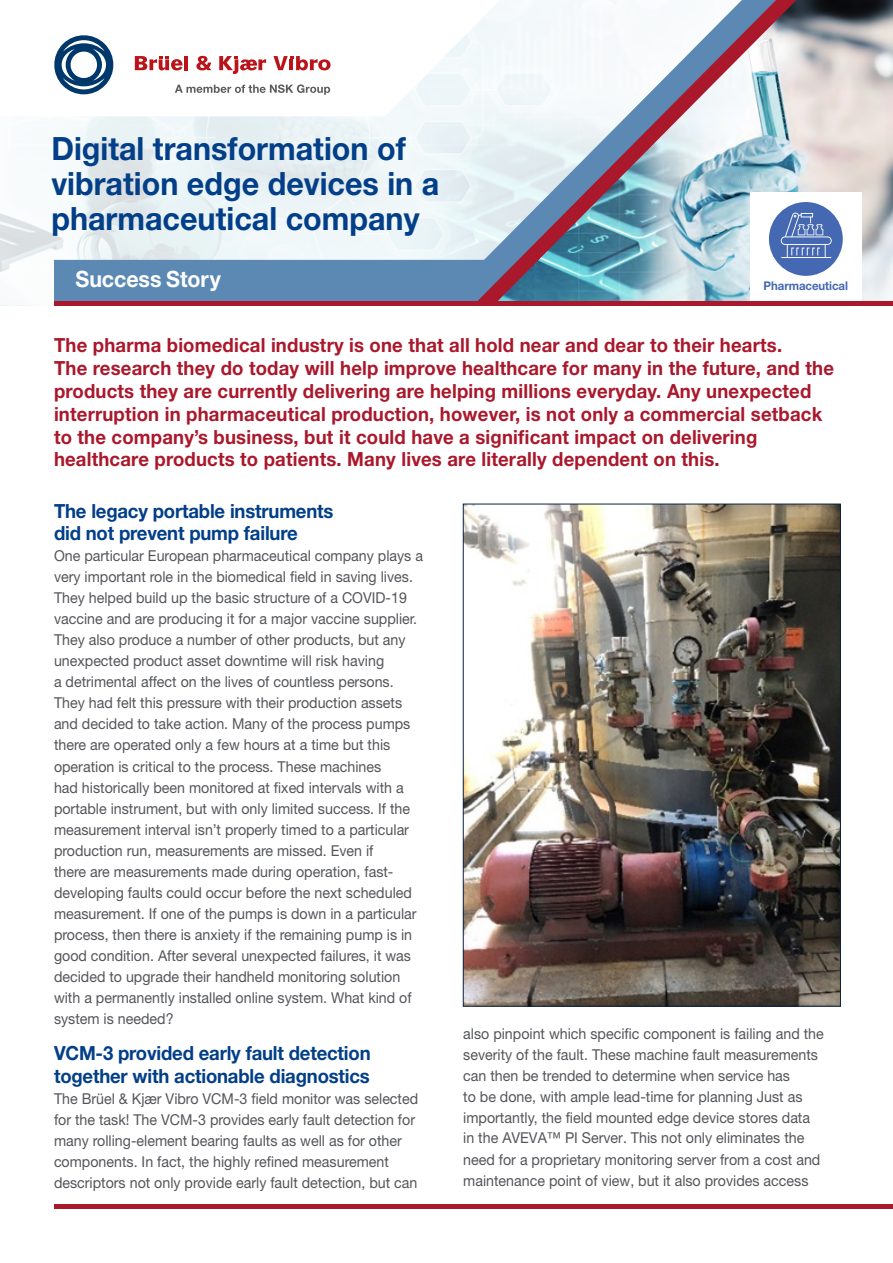
<style>
.page{position:relative;width:893px;height:1263px;background:#fff}
.page>*{position:absolute;margin:0;border:0;box-sizing:border-box;transform-origin:0 0}
.t1{font:700 32.1px/35.2px "Helvetica Neue LT Std";color:#023f88;scale:.95 1}
.t2{font:700 22.5px "Helvetica Neue LT Std";color:#fff;scale:.95 1}
.t3{font:700 19.5px/22.8px "Helvetica Neue LT Std";letter-spacing:.01em;color:#aa182c;scale:.95 1}
.t4{font:700 19.5px/22.5px "Helvetica Neue LT Std";letter-spacing:-.01em;color:#023f88;scale:.95 1}
.t5{font:15px/21px "Helvetica Neue LT Std";color:#54555a;scale:.95 1}
.t6{font:700 12px "Helvetica Neue LT Std";letter-spacing:-.005em;color:#4468b1;scale:.95 1}
</style>
<div class="page">
<img style="left:806px;top:0;width:87px;height:302px">
<svg style="left:0;top:0;width:806px;height:306px;fill:#ecf5f7"></svg>
<div style="left:54px;top:260px;width:385px;height:42px;background:#5b89b4"></div>
<svg style="left:776px;top:0;width:20px;height:192px;background:#b9bfc5"></svg>
<svg style="left:439px;top:0;width:337px;height:302px"></svg>
<svg style="left:0;top:0;width:500px;height:116px"></svg>
<svg style="left:51px;top:32px;width:65px;height:62px"></svg>
<hr style="left:184px;top:56px;width:4px;height:14px;background:#ba141a">
<svg style="left:196px;top:56px;width:15px;height:14px"></svg>
<svg style="left:219px;top:56px;width:47px;height:18px"></svg>
<svg style="left:273px;top:56px;width:58px;height:14px"></svg>
<svg style="left:135px;top:56px;width:47px;height:14px"></svg>
<svg style="left:175px;top:84px;width:155px;height:11px"></svg>
<div style="left:750px;top:192px;width:112px;height:112px;background:#fff"></div>
<div style="left:769px;top:202px;width:74px;height:74px;background:#4468b1;border-radius:50%"></div>
<svg style="left:781px;top:213px;width:51px;height:45px"></svg>
<hr style="left:54px;top:1205px;width:839px;height:4px;background:#aa182c">
<hr style="left:54px;top:302px;width:839px;height:4px;background:#aa182c">
<img style="left:465px;top:506px;width:374px;height:498px">
<h1 class="t1" style="left:51px;top:130px;width:410px">Digital transformation of vibration edge devices in a pharmaceutical company</h1>
<h2 class="t2" style="left:76px;top:265px;width:154px">Success Story</h2>
<p class="t6" style="left:764px;top:278px;width:90px">Pharmaceutical</p>
<p class="t3" style="left:54px;top:334px;width:822px">The pharma biomedical industry is one that all hold near and dear to their hearts.<br>The research they do today will help improve healthcare for many in the future, and the products they are currently delivering are helping millions everyday. Any unexpected interruption in pharmaceutical production, however, is not only a commercial setback to the company’s business, but it could have a significant impact on delivering healthcare products to patients. Many lives are literally dependent on this.</p>
<h3 class="t4" style="left:54px;top:499px;width:296px">The legacy portable instruments did not prevent pump failure</h3>
<p class="t5" style="left:54px;top:545px;width:390px">One particular European pharmaceutical company plays a very important role in the biomedical field in saving lives.<br>They helped build up the basic structure of a COVID-19 vaccine and are producing it for a major vaccine supplier.<br>They also produce a number of other products, but any unexpected product asset downtime will risk having<br>a detrimental affect on the lives of countless persons.<br>They had felt this pressure with their production assets and decided to take action. Many of the process pumps there are operated only a few hours at a time but this operation is critical to the process. These machines<br>had historically been monitored at fixed intervals with a portable instrument, but with only limited success. If the measurement interval isn’t properly timed to a particular production run, measurements are missed. Even if<br>there are measurements made during operation, fast&shy;developing faults could occur before the next scheduled measurement. If one of the pumps is down in a particular process, then there is anxiety if the remaining pump is in good condition. After several unexpected failures, it was decided to upgrade their handheld monitoring solution with a permanently installed online system. What kind of system is needed?</p>
<h3 class="t4" style="left:54px;top:1041px;width:335px">VCM-3 provided early fault detection together with actionable diagnostics</h3>
<p class="t5" style="left:54px;top:1087px;width:385px">The Brüel &amp; Kjær Vibro VCM-3 field monitor was selected for the task! The VCM-3 provides early fault detection for many rolling-element bearing faults as well as for other components. In fact, the highly refined measurement descriptors not only provide early fault detection, but can</p>
<p class="t5" style="left:463px;top:1023px;width:381px">also pinpoint which specific component is failing and the severity of the fault. These machine fault measurements can then be trended to determine when service has<br>to be done, with ample lead-time for planning Just as importantly, the field mounted edge device stores data in the AVEVA™ PI Server. This not only eliminates the</p>
<p class="t5" style="left:463px;top:1149px;width:377px">need for a proprietary monitoring server from a cost and maintenance point of view, but it also provides access</p>
</div>
